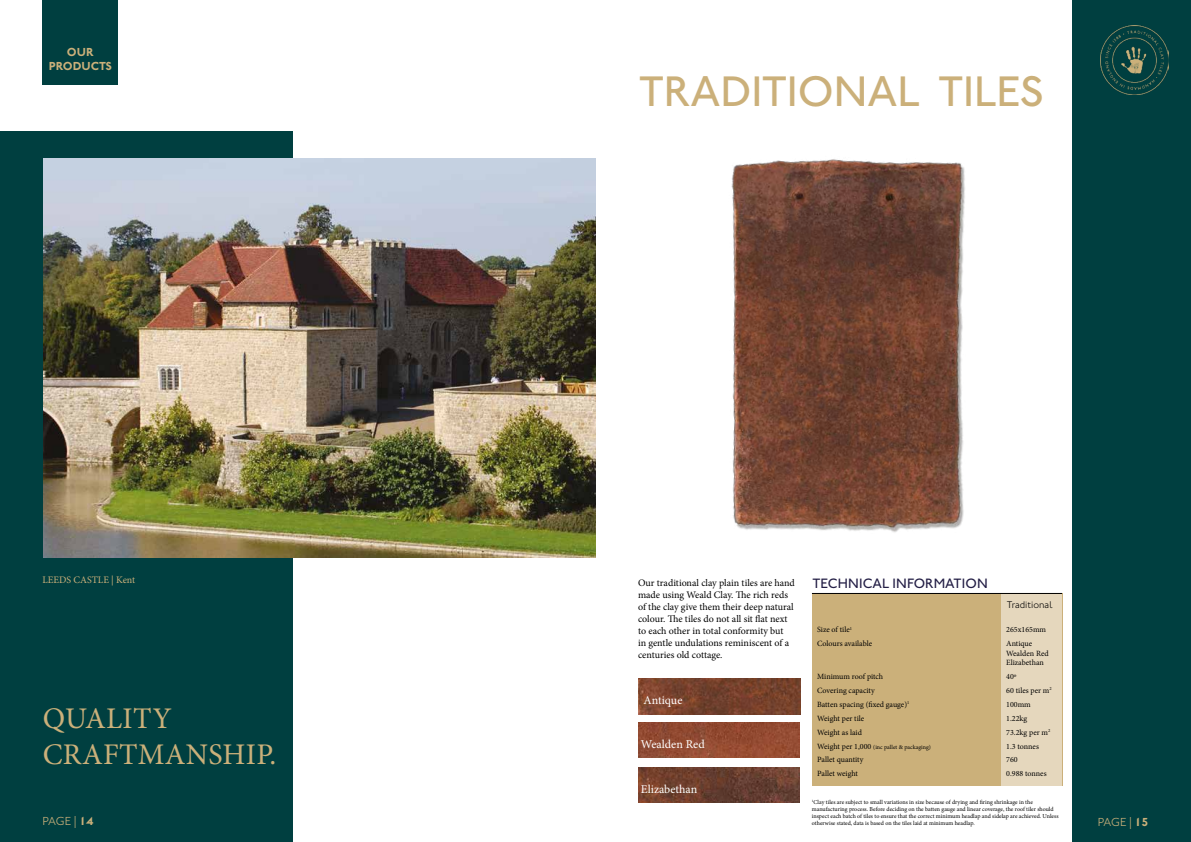
<style>
.page{position:relative;width:1191px;height:842px;background:#fff}
.page>*{position:absolute;margin:0;border:0;box-sizing:border-box;transform-origin:0 0}
.t1{font:500 44px "Johnston ITC Pro";letter-spacing:-.005em;color:#cbb07a}
.t2{font:30px/36px "Minion Pro";letter-spacing:.01em;color:#cbb07a}
.t3{font:500 14px "Johnston ITC Pro";letter-spacing:.01em;color:#231e45}
.t4{font:12px "Minion Pro";color:#fff}
.t5{font:300 12px "Johnston ITC Pro";letter-spacing:-.02em;color:#cbb07a}
.t6{font:700 12px/14.4px "Johnston ITC Pro";color:#cbb07a;text-align:center}
.t7{font:10px/12px "Minion Pro";color:#000}
.t8{font:10px "Minion Pro";color:#cbb07a}
.t9{font:300 10px "Johnston ITC Pro";color:#000}
.t10{font:8px/9.6px "Minion Pro";color:#000}
.t11{font:6px/7.2px "Minion Pro";color:#000}
.s1{font-size:8px}
.s2{font-weight:700}
</style>
<div class="page">
<div style="left:812px;top:593px;width:250px;height:192px;background:#cbb07a"></div>
<div style="left:0;top:132px;width:292px;height:710px;background:#003f40"></div>
<div style="left:43px;top:0;width:75px;height:84px;background:#003f40"></div>
<div style="left:1072px;top:0;width:119px;height:842px;background:#003f40"></div>
<div style="left:1001px;top:594px;width:61px;height:191px;background:#e5d7bd"></div>
<hr style="left:812px;top:593px;width:250px;height:1px;background:#000">
<img style="left:43px;top:159px;width:539px;height:398px">
<img style="left:582px;top:158px;width:383px;height:400px">
<img style="left:638px;top:767px;width:161px;height:35px">
<img style="left:638px;top:722px;width:161px;height:35px">
<img style="left:639px;top:679px;width:161px;height:35px">
<img style="left:1100px;top:26px;width:68px;height:68px">
<h3 class="t6" style="left:49px;top:45px;width:64px">OUR<br>PRODUCTS</h3>
<h3 class="t8" style="left:43px;top:573px;width:94px">LEEDS CASTLE | Kent</h3>
<h2 class="t2" style="left:43px;top:700px;width:235px">QUALITY<br>CRAFTMANSHIP.</h2>
<h1 class="t1" style="left:639px;top:65px;width:407px">TRADITIONAL TILES</h1>
<p class="t7" style="left:638px;top:577px;width:158px">Our traditional clay plain tiles are hand made using Weald Clay. The rich reds of the clay give them their deep natural colour. The tiles do not all sit flat next to each other in total conformity but<br>in gentle undulations reminiscent of a centuries old cottage.</p>
<h3 class="t4" style="left:643px;top:692px;width:41px">Antique</h3>
<h3 class="t4" style="left:641px;top:736px;width:65px">Wealden Red</h3>
<h3 class="t4" style="left:641px;top:781px;width:58px">Elizabethan</h3>
<h3 class="t3" style="left:812px;top:575px;width:177px">TECHNICAL INFORMATION</h3>
<h3 class="t10" style="left:817px;top:625px;width:36px">Size of tile<sup>1</sup></h3>
<h3 class="t10" style="left:1006px;top:625px;width:41px">265x165mm</h3>
<h3 class="t10" style="left:817px;top:639px;width:57px">Colours available</h3>
<h3 class="t10" style="left:1006px;top:639px;width:44px">Antique<br>Wealden Red<br>Elizabethan</h3>
<h3 class="t10" style="left:817px;top:672px;width:68px">Minimum roof pitch</h3>
<h3 class="t10" style="left:1006px;top:672px;width:12px">40º</h3>
<h3 class="t10" style="left:817px;top:686px;width:59px">Covering capacity</h3>
<h3 class="t10" style="left:1006px;top:686px;width:47px">60 tiles per m<sup>2</sup></h3>
<h3 class="t10" style="left:817px;top:700px;width:94px">Batten spacing (fixed gauge)<sup>1</sup></h3>
<h3 class="t10" style="left:1006px;top:700px;width:26px">100mm</h3>
<h3 class="t10" style="left:817px;top:713px;width:49px">Weight per tile</h3>
<h3 class="t10" style="left:1006px;top:713px;width:23px">1.22kg</h3>
<h3 class="t10" style="left:817px;top:727px;width:46px">Weight as laid</h3>
<h3 class="t10" style="left:1006px;top:727px;width:46px">73.2kg per m<sup>2</sup></h3>
<p class="t11" style="left:817px;top:743px;width:115px"><span class="s1">Weight per 1,000</span> (inc pallet &amp; packaging)</p>
<h3 class="t10" style="left:1006px;top:741px;width:34px">1.3 tonnes</h3>
<h3 class="t10" style="left:817px;top:755px;width:48px">Pallet quantity</h3>
<h3 class="t10" style="left:1006px;top:755px;width:13px">760</h3>
<h3 class="t10" style="left:817px;top:769px;width:42px">Pallet weight</h3>
<h3 class="t10" style="left:1006px;top:769px;width:42px">0.988 tonnes</h3>
<h3 class="t9" style="left:1006px;top:598px;width:47px">Traditional</h3>
<p class="t11" style="left:812px;top:798px;width:248px"><sup>1</sup>Clay tiles are subject to small variations in size because of drying and firing shrinkage in the manufacturing process. Before deciding on the batten gauge and linear coverage, the roof tiler should inspect each batch of tiles to ensure that the correct minimum headlap and sidelap are achieved. Unless otherwise stated, data is based on the tiles laid at minimum headlap.</p>
<h3 class="t5" style="left:43px;top:813px;width:52px">PAGE | <span class="s2">14</span></h3>
<h3 class="t5" style="left:1097px;top:815px;width:52px">PAGE | <span class="s2">15</span></h3>
</div>
